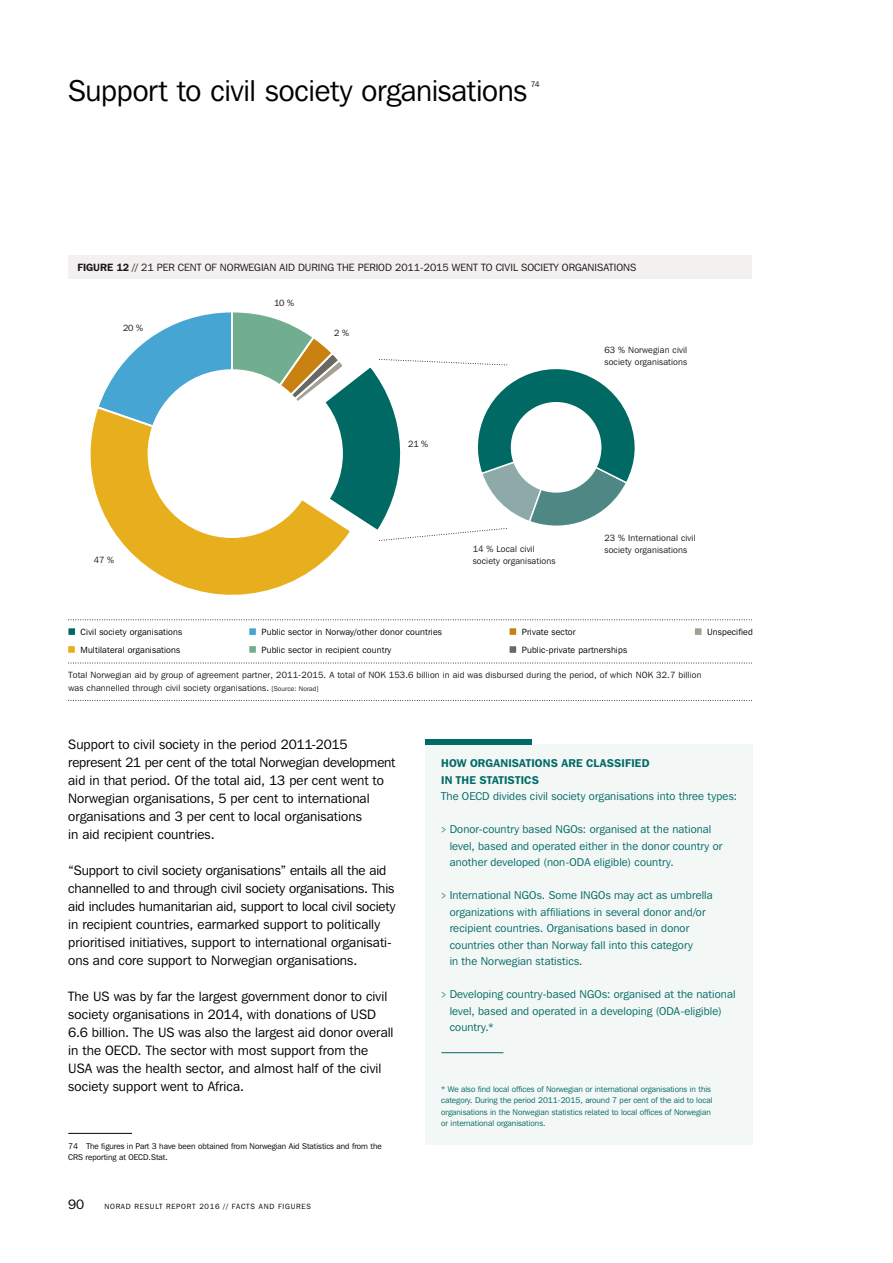
<style>
.page{position:relative;width:893px;height:1263px;background:#fff}
.page>*{position:absolute;margin:0;border:0;box-sizing:border-box;transform-origin:0 0}
.t1{font:30px "Franklin Gothic IT Cby BT";letter-spacing:-.01em;color:#000}
.t2{font:13.5px/18px "Franklin Gothic IT Cby BT";letter-spacing:.005em;color:#000}
.t3{font:11.25px/16.5px "Franklin Gothic IT Cby BT";letter-spacing:.01em;color:#006a66;scale:.55 1}
.t4{font:11.25px "Franklin Gothic IT Cby BT";letter-spacing:.01em;color:#006a66}
.t5{font:600 11.25px/16.5px "Franklin Gothic IT Cby BT";letter-spacing:.015em;color:#006a66}
.t6{font:10.5px "Franklin Gothic IT Cby BT";color:#1b181c}
.t7{font:9px/12px "Franklin Gothic IT Cby BT";letter-spacing:.02em;color:#1b181c}
.t8{font:9px "Franklin Gothic IT Cby BT";letter-spacing:.02em;color:#000}
.t9{font:8.25px/11.2px "Franklin Gothic IT Cby BT";color:#006a66}
.t10{font:8.25px/11.2px "Franklin Gothic IT Cby BT";color:#000}
.t11{font:7.8px "Franklin Gothic IT Cby BT";color:#000}
.t12{font:7.5px "Franklin Gothic IT Cby BT";letter-spacing:.1em;color:#000}
.s1{font-weight:600}
.s2{font-size:6.75px}
</style>
<div class="page">
<div style="left:425px;top:744px;width:328px;height:401px;background:#f3f7f5"></div>
<div style="left:425px;top:738px;width:106px;height:6px;background:#006a66"></div>
<div style="left:68px;top:256px;width:684px;height:23px;background:#f3f1f0"></div>
<svg style="left:70px;top:619px;width:682px;height:1px"></svg>
<svg style="left:70px;top:700px;width:682px;height:1px"></svg>
<div style="left:248px;top:627px;width:9px;height:9px;background:#46a5d3"></div>
<div style="left:247px;top:626px;width:11px;height:11px;border:2px solid #fff"></div>
<svg style="left:68px;top:646px;width:7px;height:7px"></svg>
<svg style="left:90px;top:420px;width:253px;height:175px"></svg>
<svg style="left:68px;top:628px;width:8px;height:7px"></svg>
<div style="left:694px;top:627px;width:8px;height:9px;background:#a39f94"></div>
<div style="left:693px;top:626px;width:10px;height:11px;border:2px solid #fff"></div>
<div style="left:509px;top:645px;width:8px;height:9px;background:#6a6862"></div>
<div style="left:508px;top:644px;width:10px;height:11px;border:2px solid #fff"></div>
<div style="left:509px;top:627px;width:8px;height:9px;background:#c88110"></div>
<div style="left:508px;top:626px;width:10px;height:11px;border:2px solid #fff"></div>
<div style="left:248px;top:645px;width:9px;height:9px;background:#71ad8f"></div>
<div style="left:247px;top:644px;width:11px;height:11px;border:2px solid #fff"></div>
<svg style="left:70px;top:663px;width:682px;height:1px"></svg>
<svg style="left:95px;top:312px;width:540px;height:229px"></svg>
<div style="left:511px;top:402px;width:90px;height:91px;background:#fff;border-radius:50%"></div>
<hr style="left:68px;top:1133px;width:64px;height:1px;background:#000">
<hr style="left:441px;top:1052px;width:62px;height:1px;background:#006a66">
<h1 class="t1" style="left:68px;top:72px;width:461px">Support to civil society organisations</h1>
<p class="t11" style="left:531px;top:79px;width:10px">74</p>
<p class="t6" style="left:77px;top:261px;width:560px"><span class="s1">FIGURE 12</span> // 21 PER CENT OF NORWEGIAN AID DURING THE PERIOD 2011-2015 WENT TO CIVIL SOCIETY ORGANISATIONS</p>
<p class="t7" style="left:123px;top:322px;width:22px">20 %</p>
<p class="t7" style="left:94px;top:553px;width:22px">47 %</p>
<p class="t7" style="left:274px;top:297px;width:22px">10 %</p>
<p class="t7" style="left:334px;top:327px;width:16px">2 %</p>
<p class="t7" style="left:408px;top:438px;width:22px">21 %</p>
<p class="t7" style="left:604px;top:344px;width:84px">63 % Norwegian civil society organisations</p>
<p class="t7" style="left:604px;top:531px;width:93px">23 % International civil</p>
<p class="t7" style="left:473px;top:542px;width:64px">14 % Local civil</p>
<p class="t7" style="left:604px;top:543px;width:84px">society organisations</p>
<p class="t7" style="left:473px;top:554px;width:84px">society organisations</p>
<p class="t8" style="left:81px;top:626px;width:103px">Civil society organisations</p>
<p class="t8" style="left:707px;top:626px;width:47px">Unspecified</p>
<p class="t8" style="left:522px;top:644px;width:107px">Public-private partnerships</p>
<p class="t8" style="left:261px;top:626px;width:182px">Public sector in Norway/other donor countries</p>
<p class="t8" style="left:522px;top:626px;width:55px">Private sector</p>
<p class="t8" style="left:261px;top:644px;width:131px">Public sector in recipient country</p>
<p class="t8" style="left:80px;top:644px;width:101px">Multilateral organisations</p>
<p class="t7" style="left:69px;top:669px;width:635px;line-height:12.8px">Total Norwegian aid by group of agreement partner, 2011-2015. A total of NOK 153.6 billion in aid was disbursed during the period, of which NOK 32.7 billion was channelled through civil society organisations. <span class="s2">[Source: Norad]</span></p>
<p class="t2" style="left:68px;top:735px;width:329px">Support to civil society in the period 2011-2015 represent 21 per cent of the total Norwegian development aid in that period. Of the total aid, 13 per cent went to Norwegian organisations, 5 per cent to international organisations and 3 per cent to local organisations<br>in aid recipient countries.</p>
<p class="t2" style="left:68px;top:861px;width:329px">“Support to civil society organisations” entails all the aid channelled to and through civil society organisations. This aid includes humanitarian aid, support to local civil society in recipient countries, earmarked support to politically prioritised initiatives, support to international organisati&shy;ons and core support to Norwegian organisations.</p>
<p class="t2" style="left:68px;top:987px;width:327px">The US was by far the largest government donor to civil society organisations in 2014, with donations of USD 6.6 billion. The US was also the largest aid donor overall in the OECD. The sector with most support from the USA was the health sector, and almost half of the civil society support went to Africa.</p>
<p class="t10" style="left:68px;top:1140px;width:315px">74 The figures in Part 3 have been obtained from Norwegian Aid Statistics and from the<br>CRS reporting at OECD.Stat.</p>
<p class="t2" style="left:68px;top:1195px;width:18px">90</p>
<p class="t12" style="left:104px;top:1202px;width:208px">NORAD RESULT REPORT 2016 // FACTS AND FIGURES</p>
<p class="t5" style="left:441px;top:755px;width:210px">HOW ORGANISATIONS ARE CLASSIFIED<br>IN THE STATISTICS</p>
<p class="t4" style="left:441px;top:789px;width:297px">The OECD divides civil society organisations into three types:</p>
<p class="t3" style="left:450px;top:821px;width:497px;text-indent:-9px">&gt; Donor-country based NGOs: organised at the national level, based and operated either in the donor country or another developed (non-ODA eligible) country.</p>
<p class="t3" style="left:450px;top:887px;width:480px;text-indent:-9px">&gt; International NGOs. Some INGOs may act as umbrella organizations with affiliations in several donor and/or recipient countries. Organisations based in donor countries other than Norway fall into this category<br>in the Norwegian statistics.</p>
<p class="t3" style="left:450px;top:986px;width:521px;text-indent:-9px">&gt; Developing country-based NGOs: organised at the national level, based and operated in a developing (ODA-eligible) country.*</p>
<p class="t9" style="left:441px;top:1083px;width:273px">* We also find local offices of Norwegian or international organisations in this category. During the period 2011-2015, around 7 per cent of the aid to local organisations in the Norwegian statistics related to local offices of Norwegian or international organisations.</p>
</div>
